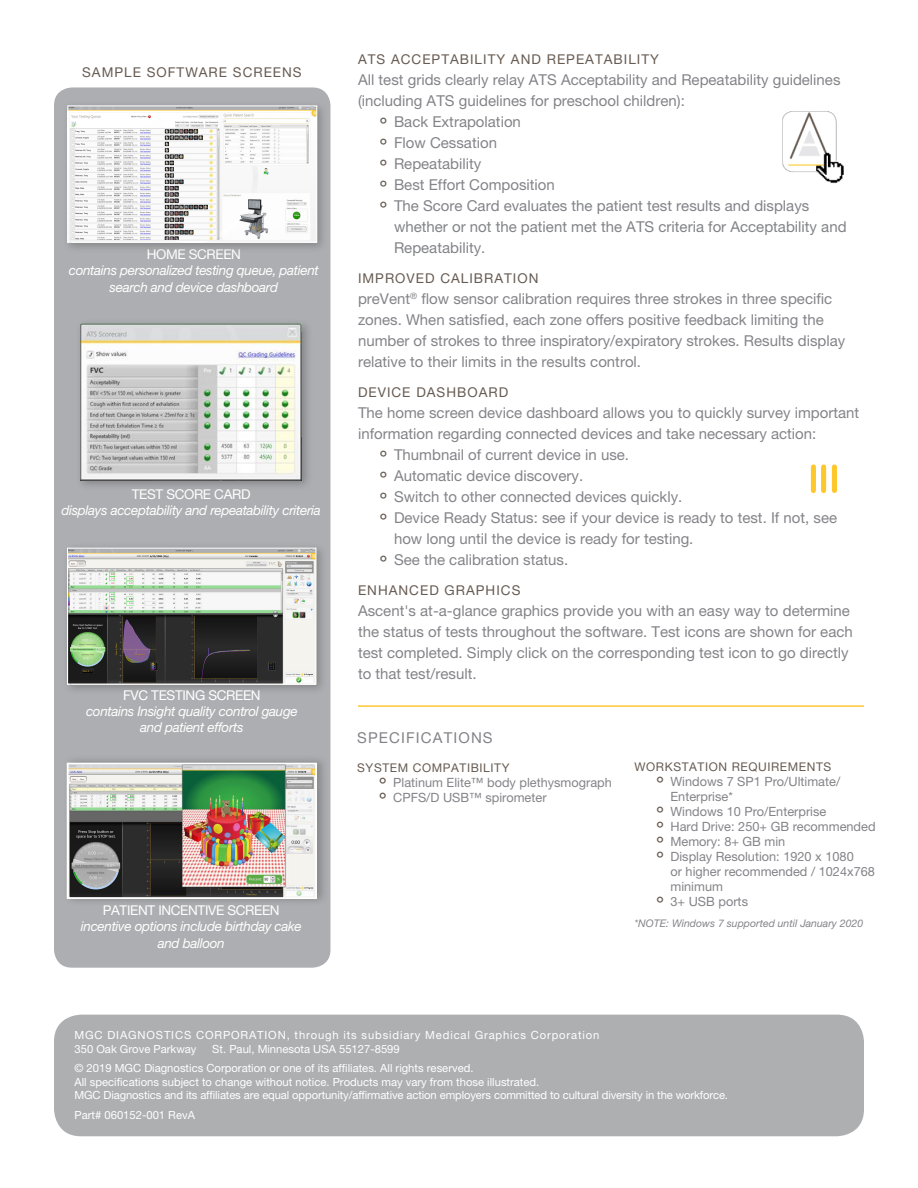
<style>
.page{position:relative;width:918px;height:1188px;background:#fff}
.page>*{position:absolute;margin:0;border:0;box-sizing:border-box;transform-origin:0 0}
.bodycopy_-_grey{font:15px/21px "Helvetica Neue LT Pro";color:#848388}
.t1{font:15px/21px "Helvetica Neue LT Pro";color:#828388}
.bodyhead_-_all_caps{font:15px "Helvetica Neue LT Pro";letter-spacing:.075em;color:#848388}
.Body_Text{font:italic 13.5px/16.2px "Helvetica Neue LT Pro";letter-spacing:-.025em;color:#fff;text-align:center}
.bodyhead_-_all_caps-2{font:13.5px "Helvetica Neue LT Pro";letter-spacing:.075em;color:#675b52}
.t2{font:12.75px/15px "Helvetica Neue LT Pro";color:#848388}
.bullethead_-_all_cap{font:12px "Helvetica Neue LT Pro";letter-spacing:.05em;color:#675b52}
.address_block{font:11.25px/13.5px "Helvetica Neue LT Pro";color:#fff}
.address_block-2{font:11.25px/13.5px "Helvetica Neue LT Pro";letter-spacing:.075em;color:#fff}
.bodycopy_-_grey-2{font:italic 10.5px "Helvetica Neue LT Pro";color:#848388}
.s1{font-style:normal}
.s2{font-size:27px;color:#675b52}
</style>
<div class="page">
<div style="left:811px;top:467px;width:5px;height:24px;background:#fec82d"></div>
<div style="left:821px;top:467px;width:5px;height:24px;background:#fec82d"></div>
<div style="left:832px;top:467px;width:5px;height:24px;background:#fec82d"></div>
<div style="left:54px;top:1015px;width:810px;height:121px;background:#aeafb1;border-radius:27px"></div>
<div style="left:54px;top:87px;width:276px;height:881px;background:#acaeb1;border-radius:18px"></div>
<div style="left:62px;top:100px;width:267px;height:154px;background:#231f20;opacity:.28"></div>
<img style="left:70px;top:108px;width:245px;height:132px">
<div style="left:68px;top:106px;width:249px;height:136px;border:1px solid #fff"></div>
<div style="left:62px;top:543px;width:266px;height:152px;background:#231f20;opacity:.28"></div>
<img style="left:69px;top:550px;width:245px;height:132px">
<div style="left:67px;top:548px;width:249px;height:136px;border:1px solid #fff"></div>
<div style="left:63px;top:754px;width:266px;height:153px;background:#231f20;opacity:.28"></div>
<img style="left:70px;top:766px;width:244px;height:130px">
<div style="left:67px;top:763px;width:250px;height:136px;border:2px solid #fff"></div>
<img style="left:782px;top:111px;width:62px;height:72px">
<hr style="left:358px;top:705px;width:506px;height:2px;background:#ffc734">
<div style="left:75px;top:318px;width:238px;height:174px;background:#231f20;opacity:.28"></div>
<img style="left:80px;top:323px;width:222px;height:157px">
<p class="bodyhead_-_all_caps-2" style="left:82px;top:64px;width:221px">SAMPLE SOFTWARE SCREENS</p>
<p class="Body_Text" style="left:69px;top:246px;width:252px"><span class="s1">HOME SCREEN<br></span>contains personalized testing queue, patient search and device dashboard</p>
<p class="Body_Text" style="left:61px;top:486px;width:261px"><span class="s1">TEST SCORE CARD<br></span>displays acceptability and repeatability criteria</p>
<p class="Body_Text" style="left:86px;top:687px;width:213px"><span class="s1">FVC TESTING SCREEN<br></span>contains Insight quality control gauge and patient efforts</p>
<p class="Body_Text" style="left:81px;top:902px;width:222px"><span class="s1">PATIENT INCENTIVE SCREEN </span>incentive options include birthday cake and balloon</p>
<p class="bodyhead_-_all_caps-2" style="left:358px;top:51px;width:302px">ATS ACCEPTABILITY AND REPEATABILITY</p>
<p class="bodycopy_-_grey" style="left:358px;top:69px;width:484px">All test grids clearly relay ATS Acceptability and Repeatability guidelines (including ATS guidelines for preschool children):</p>
<p class="bodycopy_-_grey" style="left:381px;top:111px;width:142px"><span class="s2">˚</span> Back Extrapolation</p>
<p class="bodycopy_-_grey" style="left:381px;top:132px;width:118px"><span class="s2">˚</span> Flow Cessation</p>
<p class="bodycopy_-_grey" style="left:381px;top:153px;width:102px"><span class="s2">˚</span> Repeatability</p>
<p class="bodycopy_-_grey" style="left:381px;top:174px;width:176px"><span class="s2">˚</span> Best Effort Composition</p>
<p class="t1" style="left:394px;top:195px;width:454px;text-indent:-14px"><span class="s2">˚</span> The Score Card evaluates the patient test results and displays whether or not the patient met the ATS criteria for Acceptability and<br>Repeatability.</p>
<p class="bodyhead_-_all_caps-2" style="left:358px;top:270px;width:182px">IMPROVED CALIBRATION</p>
<p class="bodycopy_-_grey" style="left:358px;top:288px;width:489px">preVent<sup>®</sup> flow sensor calibration requires three strokes in three specific zones. When satisfied, each zone offers positive feedback limiting the number of strokes to three inspiratory/expiratory strokes. Results display relative to their limits in the results control.</p>
<p class="bodyhead_-_all_caps-2" style="left:358px;top:384px;width:152px">DEVICE DASHBOARD</p>
<p class="bodycopy_-_grey" style="left:358px;top:402px;width:503px">The home screen device dashboard allows you to quickly survey important information regarding connected devices and take necessary action:</p>
<p class="bodycopy_-_grey" style="left:381px;top:444px;width:250px"><span class="s2">˚</span> Thumbnail of current device in use.</p>
<p class="bodycopy_-_grey" style="left:381px;top:465px;width:204px"><span class="s2">˚</span> Automatic device discovery.</p>
<p class="bodycopy_-_grey" style="left:381px;top:486px;width:303px"><span class="s2">˚</span> Switch to other connected devices quickly.</p>
<p class="bodycopy_-_grey" style="left:394px;top:507px;width:445px;text-indent:-14px"><span class="s2">˚</span> Device Ready Status: see if your device is ready to test. If not, see how long until the device is ready for testing.</p>
<p class="bodycopy_-_grey" style="left:381px;top:549px;width:189px"><span class="s2">˚</span> See the calibration status.</p>
<p class="bodyhead_-_all_caps-2" style="left:358px;top:582px;width:164px">ENHANCED GRAPHICS</p>
<p class="bodycopy_-_grey" style="left:358px;top:600px;width:496px">Ascent's at-a-glance graphics provide you with an easy way to determine the status of tests throughout the software. Test icons are shown for each test completed. Simply click on the corresponding test icon to go directly to that test/result.</p>
<p class="bodyhead_-_all_caps" style="left:357px;top:729px;width:137px">SPECIFICATIONS</p>
<p class="bullethead_-_all_cap" style="left:357px;top:760px;width:154px">SYSTEM COMPATIBILITY</p>
<p class="t2" style="left:380px;top:775px;width:234px"><span class="s2">˚</span> Platinum Elite™ body plethysmograph</p>
<p class="t2" style="left:380px;top:790px;width:168px"><span class="s2">˚</span> CPFS/D USB™ spirometer</p>
<p class="bullethead_-_all_cap" style="left:634px;top:760px;width:198px">WORKSTATION REQUIREMENTS</p>
<p class="t2" style="left:670px;top:774px;width:171px;text-indent:-14px"><span class="s2">˚</span> Windows 7 SP1 Pro/Ultimate/<br>Enterprise*</p>
<p class="t2" style="left:657px;top:804px;width:171px"><span class="s2">˚</span> Windows 10 Pro/Enterprise</p>
<p class="t2" style="left:657px;top:819px;width:220px"><span class="s2">˚</span> Hard Drive: 250+ GB recommended</p>
<p class="t2" style="left:657px;top:834px;width:130px"><span class="s2">˚</span> Memory: 8+ GB min</p>
<p class="t2" style="left:670px;top:849px;width:206px;text-indent:-14px"><span class="s2">˚</span> Display Resolution: 1920 x 1080<br>or higher recommended / 1024x768 minimum</p>
<p class="t2" style="left:657px;top:894px;width:93px"><span class="s2">˚</span> 3+ USB ports</p>
<p class="bodycopy_-_grey-2" style="left:634px;top:917px;width:230px">*NOTE: Windows 7 supported until January 2020</p>
<p class="address_block-2" style="left:75px;top:1028px;width:526px">MGC DIAGNOSTICS CORPORATION, through its subsidiary Medical Graphics Corporation<br>350 Oak Grove Parkway</p>
<p class="address_block" style="left:212px;top:1042px;width:189px">St. Paul, Minnesota USA 55127-8599</p>
<p class="address_block" style="left:75px;top:1061px;width:655px">© 2019 MGC Diagnostics Corporation or one of its affiliates. All rights reserved.<br>All specifications subject to change without notice. Products may vary from those illustrated.<br>MGC Diagnostics and its affiliates are equal opportunity/affirmative action employers committed to cultural diversity in the workforce.</p>
<p class="address_block" style="left:75px;top:1108px;width:122px">Part# 060152-001 RevA</p>
</div>
